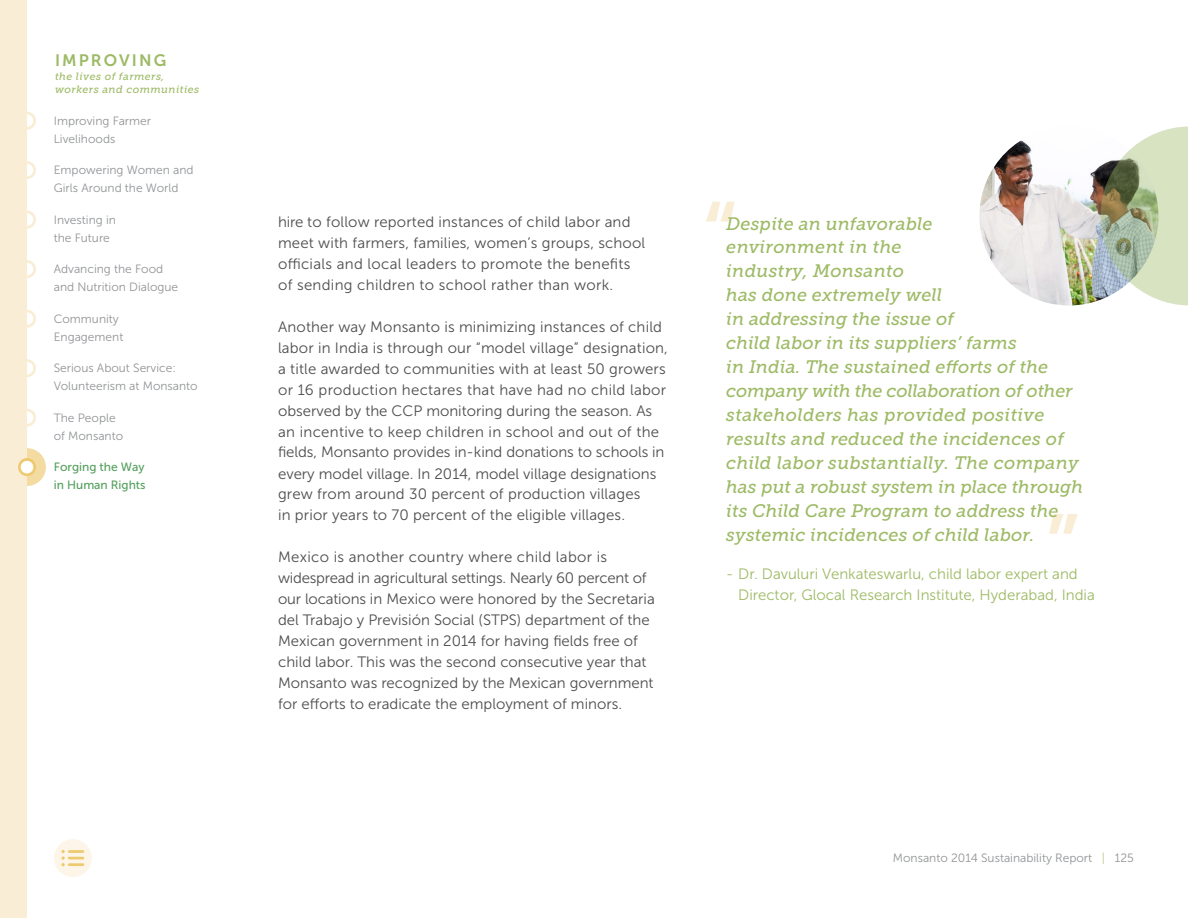
<style>
.page{position:relative;width:1188px;height:918px;background:#fff}
.page>*{position:absolute;margin:0;border:0;box-sizing:border-box;transform-origin:0 0}
.t1{font:85.5px "Museo Slab 700";color:#f9eed5}
.t2{font:italic 18px/24px "Museo Slab 500";letter-spacing:.01em;color:#9dba65}
.t3{font:16.5px "Museo Sans 700";letter-spacing:.125em;color:#9dba65}
.t4{font:15px/21px "Museo Sans 300";letter-spacing:.01em;color:#4d4d4f}
.t5{font:15px/21px "Museo Sans 300";color:#9dba65}
.t6{font:12px/18px "Museo Sans 300";color:#919396}
.t7{font:12px/18px "Museo Sans 500";color:#55a05f;text-align:right}
.t8{font:italic 10.5px/13.5px "Museo Slab 500";letter-spacing:.045em;color:#9dba65}
.s1{font-size:40.65px;color:#fff}
.s2{color:#b8cb8f}
</style>
<div class="page">
<img style="left:979px;top:126px;width:179px;height:179px;border-radius:90px">
<svg style="left:1101px;top:126px;width:87px;height:179px;background:#bfc9b0"></svg>
<svg style="left:13px;top:453px;width:28px;height:28px"></svg>
<div style="left:8px;top:448px;width:38px;height:38px;border:10px solid #f3dba1;border-radius:50%"></div>
<div style="left:54px;top:839px;width:38px;height:38px;background:#fcf5e8;border-radius:50%"></div>
<svg style="left:62px;top:850px;width:21px;height:16px"></svg>
<div style="left:0;top:0;width:27px;height:918px;background:#f9eed5"></div>
<div style="left:18px;top:112px;width:18px;height:18px;border:3px solid #f9eed5;border-radius:50%"></div>
<div style="left:18px;top:161px;width:18px;height:18px;border:3px solid #f9eed5;border-radius:50%"></div>
<div style="left:18px;top:211px;width:18px;height:18px;border:3px solid #f9eed5;border-radius:50%"></div>
<div style="left:18px;top:260px;width:18px;height:18px;border:3px solid #f9eed5;border-radius:50%"></div>
<div style="left:18px;top:310px;width:18px;height:18px;border:3px solid #f9eed5;border-radius:50%"></div>
<div style="left:18px;top:359px;width:18px;height:18px;border:3px solid #f9eed5;border-radius:50%"></div>
<div style="left:18px;top:409px;width:18px;height:18px;border:3px solid #f9eed5;border-radius:50%"></div>
<div style="left:18px;top:458px;width:18px;height:18px;border:5px solid #edca6f;border-radius:50%"></div>
<p class="t3" style="left:55px;top:51px;width:113px">IMPROVING</p>
<p class="t8" style="left:55px;top:70px;width:146px">the lives of farmers, workers and communities</p>
<p class="t6" style="left:54px;top:112px;width:99px">Improving Farmer<br>Livelihoods</p>
<p class="t6" style="left:54px;top:161px;width:141px">Empowering Women and<br>Girls Around the World</p>
<p class="t6" style="left:54px;top:211px;width:64px">Investing in the Future</p>
<p class="t6" style="left:54px;top:260px;width:126px">Advancing the Food and Nutrition Dialogue</p>
<p class="t6" style="left:54px;top:310px;width:71px">Community<br>Engagement</p>
<p class="t6" style="left:54px;top:359px;width:145px">Serious About Service:<br>Volunteerism at Monsanto</p>
<p class="t6" style="left:54px;top:409px;width:71px">The People of Monsanto</p>
<p class="t7" style="left:19px;top:458px;width:128px"><span class="s1">•</span> Forging the Way in Human Rights</p>
<p class="t4" style="left:278px;top:212px;width:369px">hire to follow reported instances of child labor and meet with farmers, families, women’s groups, school officials and local leaders to promote the benefits of sending children to school rather than work.</p>
<p class="t4" style="left:278px;top:316px;width:391px">Another way Monsanto is minimizing instances of child labor in India is through our “model village” designation, a title awarded to communities with at least 50 growers or 16 production hectares that have had no child labor observed by the CCP monitoring during the season. As an incentive to keep children in school and out of the fields, Monsanto provides in-kind donations to schools in every model village. In 2014, model village designations grew from around 30 percent of production villages<br>in prior years to 70 percent of the eligible villages.</p>
<p class="t4" style="left:278px;top:546px;width:378px">Mexico is another country where child labor is widespread in agricultural settings. Nearly 60 percent of our locations in Mexico were honored by the Secretaria del Trabajo y Previsión Social (STPS) department of the Mexican government in 2014 for having fields free of child labor. This was the second consecutive year that Monsanto was recognized by the Mexican government for efforts to eradicate the employment of minors.</p>
<h1 class="t1" style="left:703px;top:185px;width:36px">“</h1>
<p class="t2" style="left:726px;top:211px;width:358px">Despite an unfavorable<br>environment in the<br>industry, Monsanto<br>has done extremely well<br>in addressing the issue of<br>child labor in its suppliers’ farms<br>in India. The sustained efforts of the company with the collaboration of other stakeholders has provided positive results and reduced the incidences of child labor substantially. The company has put a robust system in place through its Child Care Program to address the systemic incidences of child labor.</p>
<p class="t5" style="left:738px;top:563px;width:358px;text-indent:-12px">- Dr. Davuluri Venkateswarlu, child labor expert and<br>Director, Glocal Research Institute, Hyderabad, India</p>
<h1 class="t1" style="left:1045px;top:498px;width:36px">”</h1>
<p class="t6" style="left:893px;top:849px;width:243px">Monsanto 2014 Sustainability Report <span class="s2">|</span> 125</p>
</div>
